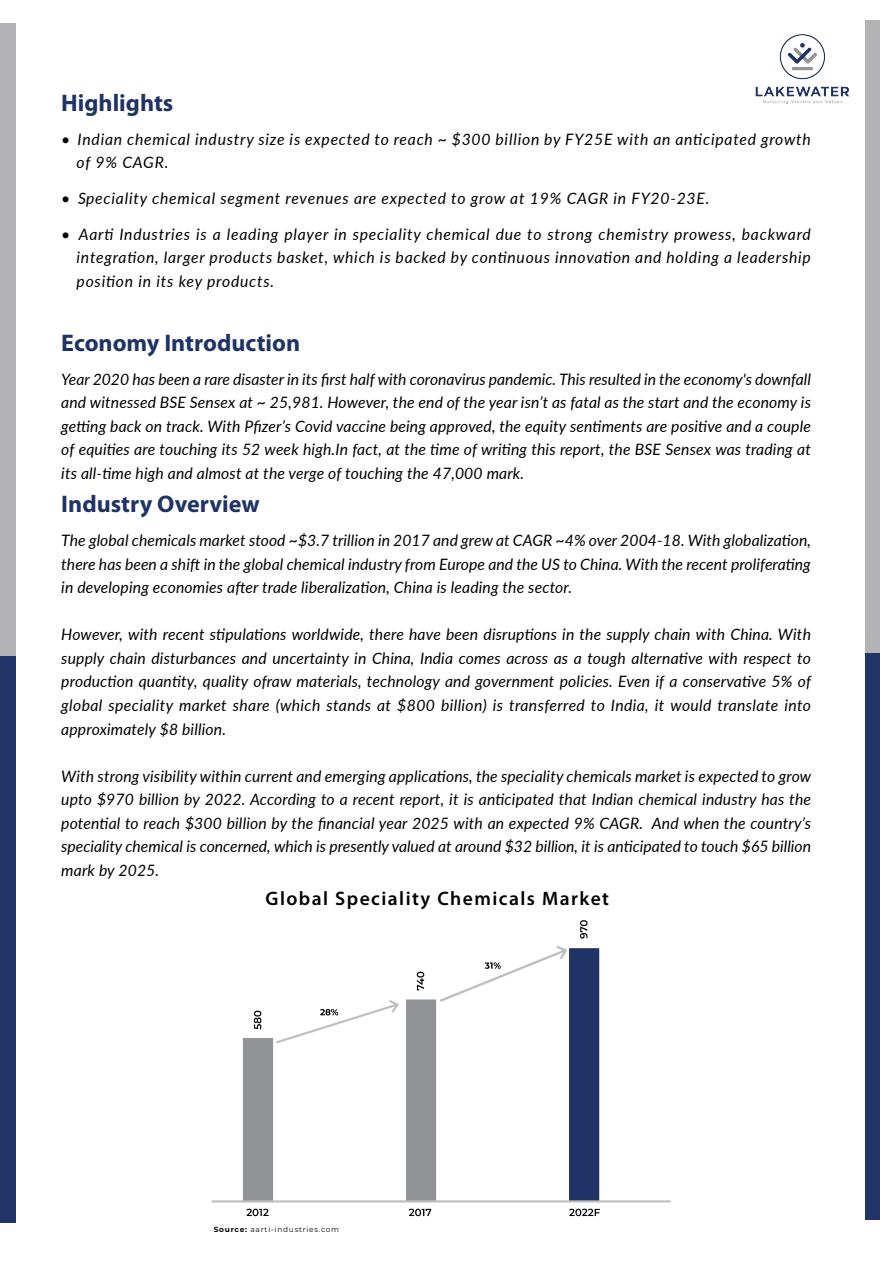
<style>
.page{position:relative;width:880px;height:1263px;background:#fff}
.page>*{position:absolute;margin:0;border:0;box-sizing:border-box;transform-origin:0 0}
.t1{font:700 24.15px "Myriad Pro";color:#1f3367}
.t2{font:600 19.5px "Myriad Pro";letter-spacing:.075em;color:#000}
.t3{font:italic 15.75px/23.5px "Lato";letter-spacing:.025em;color:#000;text-align:justify}
.t4{font:italic 15.75px/23.5px "Lato";letter-spacing:.05em;color:#000}
.t5{font:7.35px "Montserrat";letter-spacing:.1em;color:#000}
.s1{color:#fff}
.s2{font-weight:700}
</style>
<div class="page">
<img style="left:755px;top:34px;width:94px;height:70px">
<div style="left:865px;top:20px;width:14px;height:634px;background:#b3b3b5"></div>
<div style="left:865px;top:654px;width:14px;height:566px;background:#213467"></div>
<div style="left:0;top:23px;width:16px;height:634px;background:#b3b3b5"></div>
<div style="left:0;top:657px;width:16px;height:566px;background:#213467"></div>
<img style="left:211px;top:920px;width:460px;height:297px">
<h1 class="t1" style="left:61px;top:87px;width:114px">Highlights</h1>
<p class="t4" style="left:61px;top:127px;width:751px">• Indian chemical industry size is expected to reach ~ $300 billion by FY25E with an anticipated growth <span class="s1">....</span>of 9% CAGR.</p>
<p class="t4" style="left:61px;top:186px;width:649px">• Speciality chemical segment revenues are expected to grow at 19% CAGR in FY20-23E.</p>
<p class="t3" style="left:61px;top:221px;width:751px">• Aarti Industries is a leading player in speciality chemical due to strong chemistry prowess, backward <span class="s1">....</span>integration, larger products basket, which is backed by continuous innovation and holding a leadership <span class="s1">....</span>position in its key products.</p>
<h1 class="t1" style="left:61px;top:327px;width:240px">Economy Introduction</h1>
<p class="t3" style="left:61px;top:366px;width:751px">Year 2020 has been a rare disaster in its first half with coronavirus pandemic. This resulted in the economy's downfall and witnessed BSE Sensex at ~ 25,981. However, the end of the year isn’t as fatal as the start and the economy is getting back on track. With Pfizer’s Covid vaccine being approved, the equity sentiments are positive and a couple of equities are touching its 52 week high.In fact, at the time of writing this report, the BSE Sensex was trading at its all-time high and almost at the verge of touching the 47,000 mark.</p>
<h1 class="t1" style="left:61px;top:488px;width:200px">Industry Overview</h1>
<p class="t3" style="left:61px;top:528px;width:751px">The global chemicals market stood ~$3.7 trillion in 2017 and grew at CAGR ~4% over 2004-18. With globalization, there has been a shift in the global chemical industry from Europe and the US to China. With the recent proliferating in developing economies after trade liberalization, China is leading the sector.</p>
<p class="t3" style="left:61px;top:622px;width:751px">However, with recent stipulations worldwide, there have been disruptions in the supply chain with China. With supply chain disturbances and uncertainty in China, India comes across as a tough alternative with respect to production quantity, quality ofraw materials, technology and government policies. Even if a conservative 5% of global speciality market share (which stands at $800 billion) is transferred to India, it would translate into approximately $8 billion.</p>
<p class="t3" style="left:61px;top:764px;width:751px">With strong visibility within current and emerging applications, the speciality chemicals market is expected to grow upto $970 billion by 2022. According to a recent report, it is anticipated that Indian chemical industry has the potential to reach $300 billion by the financial year 2025 with an expected 9% CAGR. And when the country’s speciality chemical is concerned, which is presently valued at around $32 billion, it is anticipated to touch $65 billion mark by 2025.</p>
<p class="t2" style="left:265px;top:886px;width:345px">Global Speciality Chemicals Market</p>
<p class="t5" style="left:214px;top:1224px;width:127px"><span class="s2">Source:</span> aarti-industries.com</p>
</div>
